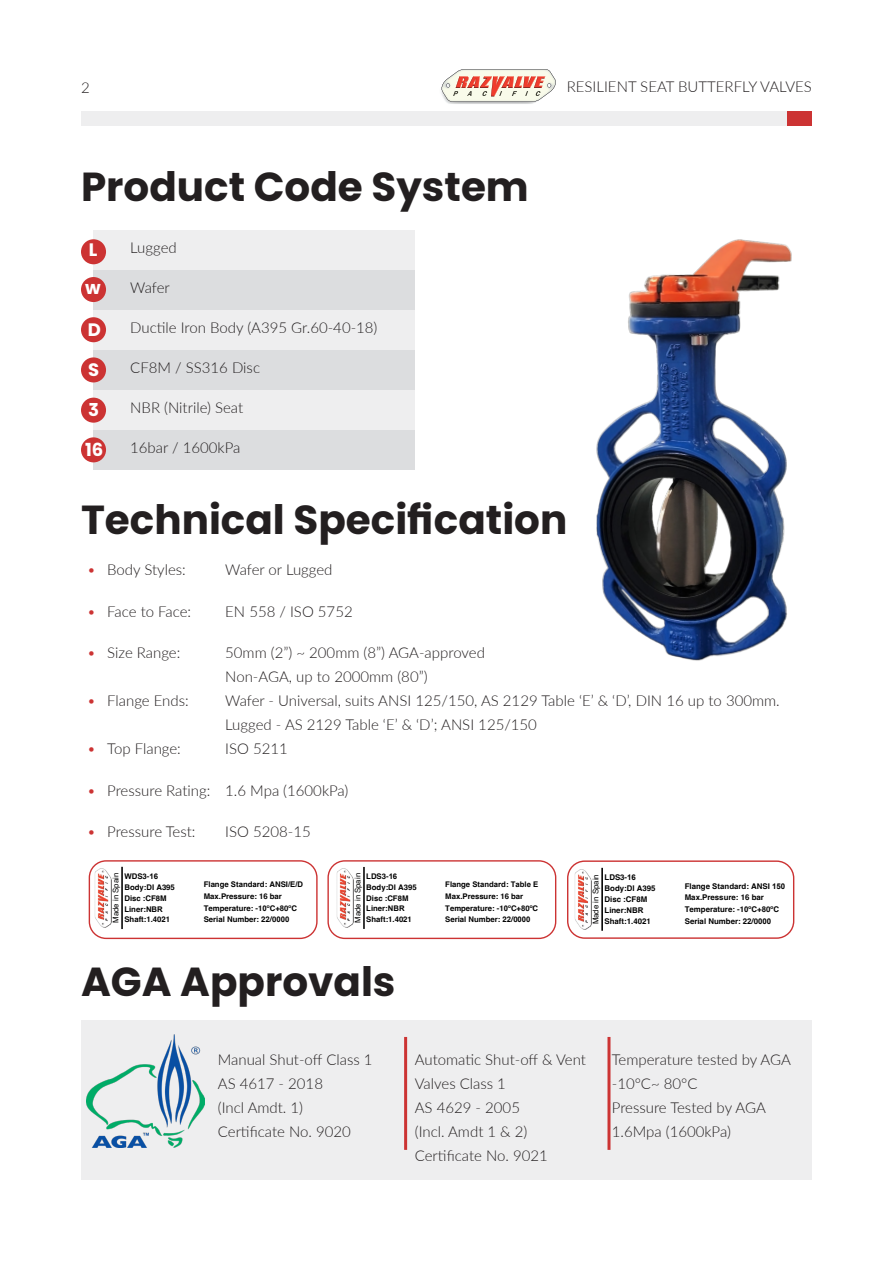
<style>
.page{position:relative;width:893px;height:1263px;background:#fff}
.page>*{position:absolute;margin:0;border:0;box-sizing:border-box;transform-origin:0 0}
._32pt_Size_Align_Lef{font:700 40.5px "Poppins";color:#231f20}
._32pt_Size_Align_Lef-2{font:700 18px "Poppins";color:#fff}
._10pt_Size_Align_Lef{font:300 15px/24px "Lato";color:#231f20}
.t1{font:700 7.8px/10.9px "Helvetica";color:#000}
.t2{font:7.8px "Helvetica";color:#000}
.t3{font:700 7.8px "Arial";color:#000}
.s1{color:#c33}
.s2{font-family:"Arial"}
.s3{font-family:"Helvetica"}
</style>
<div class="page">
<div style="left:94px;top:230px;width:321px;height:40px;background:#eeeeef"></div>
<div style="left:94px;top:270px;width:321px;height:39px;background:#dcdddf"></div>
<div style="left:94px;top:350px;width:321px;height:40px;background:#dcdddf"></div>
<div style="left:94px;top:390px;width:321px;height:40px;background:#eeeeef"></div>
<div style="left:94px;top:430px;width:321px;height:40px;background:#dcdddf"></div>
<div style="left:94px;top:310px;width:321px;height:40px;background:#eeeeef"></div>
<div style="left:81px;top:111px;width:731px;height:14px;background:#eeeeef"></div>
<div style="left:787px;top:111px;width:25px;height:14px;background:#c33"></div>
<img style="left:447px;top:102px;width:89px;height:2px">
<svg style="left:441px;top:69px;width:115px;height:33px;background:#e8c9bb"></svg>
<div style="left:81px;top:1020px;width:731px;height:159px;background:#eeeeef"></div>
<div style="left:81px;top:239px;width:25px;height:25px;background:#c33;border-radius:50%"></div>
<div style="left:81px;top:277px;width:25px;height:25px;background:#c33;border-radius:50%"></div>
<div style="left:81px;top:317px;width:25px;height:25px;background:#c33;border-radius:50%"></div>
<div style="left:81px;top:357px;width:25px;height:25px;background:#c33;border-radius:50%"></div>
<div style="left:81px;top:398px;width:25px;height:25px;background:#c33;border-radius:50%"></div>
<div style="left:81px;top:437px;width:25px;height:25px;background:#c33;border-radius:50%"></div>
<img style="left:575px;top:869px;width:17px;height:60px">
<hr style="left:601px;top:868px;width:2px;height:63px;background:#000">
<div style="left:567px;top:860px;width:227px;height:79px;border:1px solid #c33;border-radius:17px"></div>
<img style="left:337px;top:868px;width:17px;height:59px">
<hr style="left:363px;top:867px;width:2px;height:62px;background:#000">
<div style="left:327px;top:860px;width:229px;height:79px;border:1px solid #c33;border-radius:17px"></div>
<img style="left:95px;top:868px;width:17px;height:59px">
<hr style="left:121px;top:867px;width:2px;height:62px;background:#000">
<div style="left:89px;top:860px;width:229px;height:79px;border:1px solid #c33;border-radius:17px"></div>
<hr style="left:404px;top:1037px;width:3px;height:113px;background:#c33">
<hr style="left:607px;top:1037px;width:3px;height:113px;background:#c33">
<img style="left:87px;top:1034px;width:117px;height:113px">
<img style="left:596px;top:239px;width:196px;height:422px">
<p class="_10pt_Size_Align_Lef" style="left:81px;top:75px;width:10px">2</p>
<p class="_10pt_Size_Align_Lef" style="left:567px;top:74px;width:247px">RESILIENT SEAT BUTTERFLY VALVES</p>
<p class="_32pt_Size_Align_Lef" style="left:81px;top:163px;width:449px">Product Code System</p>
<p class="_32pt_Size_Align_Lef-2" style="left:89px;top:240px;width:10px">L</p>
<p class="_32pt_Size_Align_Lef-2" style="left:85px;top:277px;width:17px">w</p>
<p class="_32pt_Size_Align_Lef-2" style="left:88px;top:319px;width:15px">D</p>
<p class="_32pt_Size_Align_Lef-2" style="left:88px;top:359px;width:13px">S</p>
<p class="_32pt_Size_Align_Lef-2" style="left:88px;top:399px;width:13px">3</p>
<p class="_32pt_Size_Align_Lef-2" style="left:85px;top:439px;width:20px">16</p>
<p class="_10pt_Size_Align_Lef" style="left:130px;top:235px;width:48px">Lugged</p>
<p class="_10pt_Size_Align_Lef" style="left:130px;top:275px;width:41px">Wafer</p>
<p class="_10pt_Size_Align_Lef" style="left:130px;top:315px;width:249px">Ductile Iron Body (A395 Gr.60-40-18)</p>
<p class="_10pt_Size_Align_Lef" style="left:130px;top:355px;width:131px">CF8M / SS316 Disc</p>
<p class="_10pt_Size_Align_Lef" style="left:130px;top:395px;width:114px">NBR (Nitrile) Seat</p>
<p class="_10pt_Size_Align_Lef" style="left:130px;top:435px;width:112px">16bar / 1600kPa</p>
<p class="_32pt_Size_Align_Lef" style="left:81px;top:496px;width:488px">Technical Specification</p>
<p class="_10pt_Size_Align_Lef" style="left:87px;top:557px;width:100px"><span class="s1">•</span> Body Styles:</p>
<p class="_10pt_Size_Align_Lef" style="left:225px;top:557px;width:109px">Wafer or Lugged</p>
<p class="_10pt_Size_Align_Lef" style="left:87px;top:599px;width:106px"><span class="s1">•</span> Face to Face:</p>
<p class="_10pt_Size_Align_Lef" style="left:225px;top:599px;width:129px">EN 558 / ISO 5752</p>
<p class="_10pt_Size_Align_Lef" style="left:87px;top:640px;width:95px"><span class="s1">•</span> Size Range:</p>
<p class="_10pt_Size_Align_Lef" style="left:225px;top:640px;width:261px">50mm (2”) ~ 200mm (8”) AGA-approved</p>
<p class="_10pt_Size_Align_Lef" style="left:225px;top:664px;width:204px">Non-AGA, up to 2000mm (80”)</p>
<p class="_10pt_Size_Align_Lef" style="left:87px;top:688px;width:103px"><span class="s1">•</span> Flange Ends:</p>
<p class="_10pt_Size_Align_Lef" style="left:225px;top:688px;width:556px">Wafer - Universal, suits ANSI 125/150, AS 2129 Table ‘E’ &amp; ‘D’, DIN 16 up to 300mm.</p>
<p class="_10pt_Size_Align_Lef" style="left:225px;top:712px;width:313px">Lugged - AS 2129 Table ‘E’ &amp; ‘D’; ANSI 125/150</p>
<p class="_10pt_Size_Align_Lef" style="left:87px;top:736px;width:95px"><span class="s1">•</span> Top Flange:</p>
<p class="_10pt_Size_Align_Lef" style="left:225px;top:736px;width:64px">ISO 5211</p>
<p class="_10pt_Size_Align_Lef" style="left:87px;top:778px;width:125px"><span class="s1">•</span> Pressure Rating:</p>
<p class="_10pt_Size_Align_Lef" style="left:225px;top:778px;width:125px">1.6 Mpa (1600kPa)</p>
<p class="_10pt_Size_Align_Lef" style="left:87px;top:819px;width:110px"><span class="s1">•</span> Pressure Test:</p>
<p class="_10pt_Size_Align_Lef" style="left:225px;top:819px;width:87px">ISO 5208-15</p>
<p class="t1" style="left:124px;top:871px;width:35px"><span class="s2">W</span>DS3-<span class="s2">16</span></p>
<p class="t2" style="left:110px;top:923px;width:51px;rotate:-90deg">Made in Spain</p>
<p class="t1" style="left:124px;top:882px;width:52px">Body:<span class="s2">DI</span> A395<br>Disc :CF8M<br>Liner:<span class="s2">NBR<br></span>Shaft:1.4021</p>
<p class="t3" style="left:204px;top:879px;width:101px"><span class="s3">Flange</span> Standard<span class="s3">: ANSI</span>/E/D</p>
<p class="t1" style="left:204px;top:891px;width:95px;line-height:11.7px">Max.Pressure: 16 bar<br>Temperature: -1<span class="s2">0</span>ºC+<span class="s2">8</span>0ºC<br>Serial Number: 2<span class="s2">2</span>/0<span class="s2">000</span></p>
<p class="t1" style="left:366px;top:871px;width:32px">LDS3-<span class="s2">16</span></p>
<p class="t2" style="left:352px;top:923px;width:51px;rotate:-90deg">Made in Spain</p>
<p class="t1" style="left:366px;top:882px;width:52px">Body:<span class="s2">DI</span> A395<br>Disc :CF8M<br>Liner:<span class="s2">NBR<br></span>Shaft:1.4021</p>
<p class="t1" style="left:445px;top:880px;width:94px;line-height:11.6px">Flange <span class="s2">Standard</span>: <span class="s2">Table E<br></span>Max.Pressure: 16 bar<br>Temperature: -1<span class="s2">0</span>ºC+<span class="s2">8</span>0ºC<br>Serial Number: 2<span class="s2">2</span>/0<span class="s2">000</span></p>
<p class="_32pt_Size_Align_Lef" style="left:81px;top:959px;width:316px">AGA Approvals</p>
<p class="t1" style="left:604px;top:873px;width:33px">LDS3-<span class="s2">16</span></p>
<p class="t2" style="left:590px;top:924px;width:52px;rotate:-90deg">Made in Spain</p>
<p class="t1" style="left:604px;top:884px;width:53px">Body:<span class="s2">DI</span> A395<br>Disc :CF8M<br>Liner:<span class="s2">NBR<br></span>Shaft:1.4021</p>
<p class="t1" style="left:685px;top:881px;width:102px;line-height:11.9px">Flange <span class="s2">Standard</span>: ANSI <span class="s2">150<br></span>Max.Pressure: 16 bar<br>Temperature: -1<span class="s2">0</span>ºC+<span class="s2">8</span>0ºC<br>Serial Number: 2<span class="s2">2</span>/0<span class="s2">000</span></p>
<p class="_10pt_Size_Align_Lef" style="left:218px;top:1047px;width:156px">Manual Shut-off Class 1<br>AS 4617 - 2018</p>
<p class="_10pt_Size_Align_Lef" style="left:218px;top:1095px;width:135px">(Incl Amdt. 1)<br>Certificate No. 9020</p>
<p class="_10pt_Size_Align_Lef" style="left:415px;top:1047px;width:173px">Automatic Shut-off &amp; Vent<br>Valves Class 1<br>AS 4629 - 2005</p>
<p class="_10pt_Size_Align_Lef" style="left:415px;top:1119px;width:135px">(Incl. Amdt 1 &amp; 2)<br>Certificate No. 9021</p>
<p class="_10pt_Size_Align_Lef" style="left:612px;top:1047px;width:181px">Temperature tested by AGA -10°C~ 80°C</p>
<p class="_10pt_Size_Align_Lef" style="left:612px;top:1095px;width:156px">Pressure Tested by AGA<br>1.6Mpa (1600kPa)</p>
</div>
